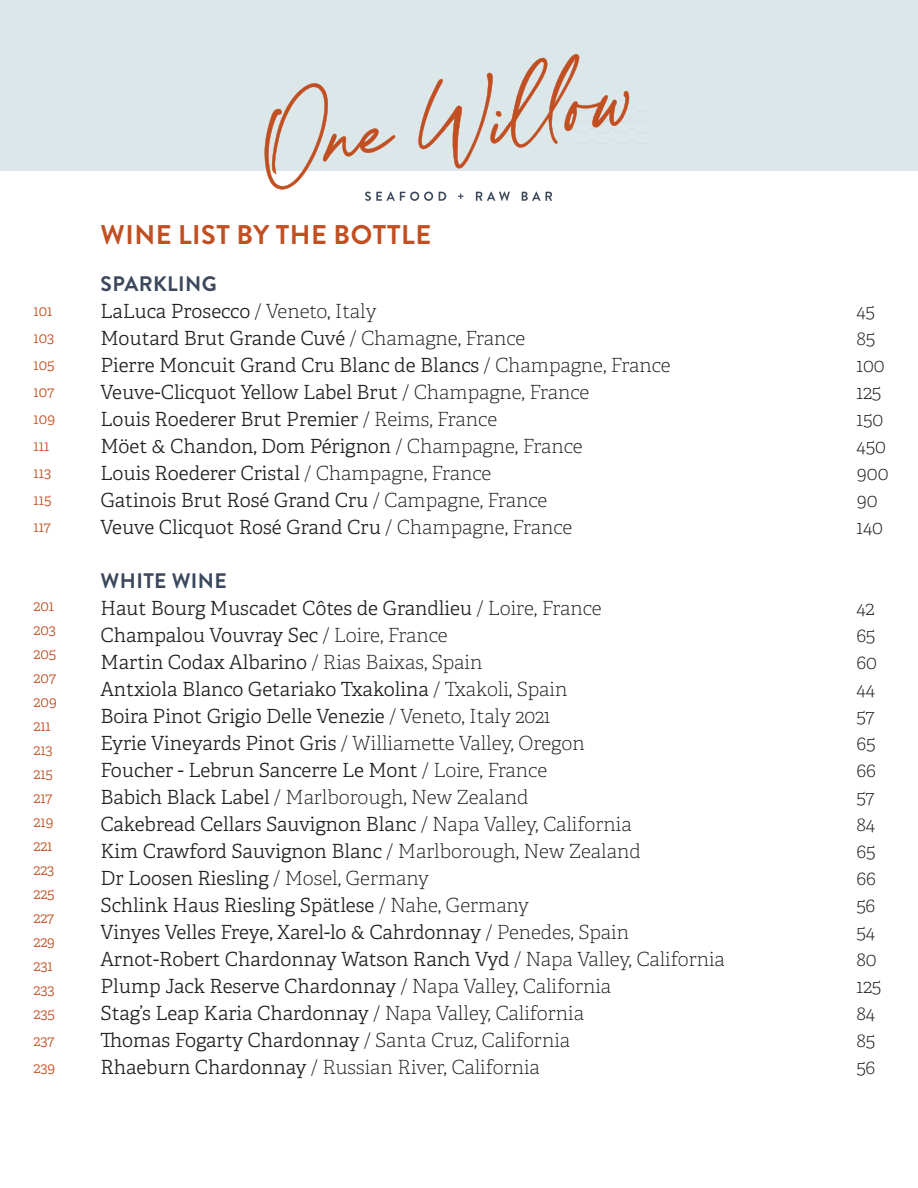
<style>
.page{position:relative;width:918px;height:1188px;background:#fff}
.page>*{position:absolute;margin:0;border:0;box-sizing:border-box;transform-origin:0 0}
.t1{font:700 27px "Brandon Grotesque";letter-spacing:.02em;color:#c24f21}
.t2{font:700 21px "Brandon Grotesque";letter-spacing:.02em;color:#3c485d}
.t3{font:300 19.5px "Adelle";color:#231f20}
.t4{font:100 19.5px "Adelle";color:#231f20}
.t5{font:300 15px "Adelle";color:#c24f21}
.s1{font-weight:100}
.s2{font-weight:300}
</style>
<div class="page">
<div style="left:0;top:0;width:918px;height:171px;background:#dce7e9"></div>
<svg style="left:265px;top:54px;width:365px;height:147px"></svg>
<p class="t5" style="left:33px;top:301px;width:20px">101</p>
<p class="t5" style="left:33px;top:328px;width:22px">103</p>
<p class="t5" style="left:33px;top:355px;width:23px">105</p>
<p class="t5" style="left:33px;top:382px;width:22px">107</p>
<p class="t5" style="left:33px;top:409px;width:23px">109</p>
<p class="t5" style="left:33px;top:436px;width:17px">111</p>
<p class="t5" style="left:33px;top:463px;width:19px">113</p>
<p class="t5" style="left:33px;top:490px;width:20px">115</p>
<p class="t5" style="left:33px;top:517px;width:19px">117</p>
<p class="t5" style="left:33px;top:597px;width:22px">201</p>
<p class="t5" style="left:33px;top:621px;width:24px">203</p>
<p class="t5" style="left:33px;top:645px;width:24px">205</p>
<p class="t5" style="left:33px;top:669px;width:24px">207</p>
<p class="t5" style="left:33px;top:693px;width:25px">209</p>
<p class="t5" style="left:33px;top:717px;width:19px">211</p>
<p class="t5" style="left:33px;top:741px;width:21px">213</p>
<p class="t5" style="left:33px;top:765px;width:21px">215</p>
<p class="t5" style="left:33px;top:789px;width:21px">217</p>
<p class="t5" style="left:33px;top:813px;width:22px">219</p>
<p class="t5" style="left:33px;top:837px;width:21px">221</p>
<p class="t5" style="left:33px;top:861px;width:22px">223</p>
<p class="t5" style="left:33px;top:885px;width:23px">225</p>
<p class="t5" style="left:33px;top:909px;width:22px">227</p>
<p class="t5" style="left:33px;top:933px;width:23px">229</p>
<p class="t5" style="left:33px;top:957px;width:21px">231</p>
<p class="t5" style="left:33px;top:981px;width:23px">233</p>
<p class="t5" style="left:33px;top:1005px;width:23px">235</p>
<p class="t5" style="left:33px;top:1032px;width:22px">237</p>
<p class="t5" style="left:33px;top:1059px;width:23px">239</p>
<p class="t1" style="left:101px;top:215px;width:332px">WINE LIST BY THE BOTTLE</p>
<p class="t2" style="left:101px;top:269px;width:118px">SPARKLING</p>
<p class="t3" style="left:100px;top:299px;width:278px">LaLuca Prosecco <span class="s1">/ Veneto, Italy</span></p>
<p class="t4" style="left:856px;top:299px;width:20px">45</p>
<p class="t3" style="left:100px;top:326px;width:426px">Moutard Brut Grande Cuvé <span class="s1">/ Chamagne, France</span></p>
<p class="t4" style="left:856px;top:326px;width:20px">85</p>
<p class="t3" style="left:100px;top:353px;width:572px">Pierre Moncuit Grand Cru Blanc de Blancs <span class="s1">/ Champagne, France</span></p>
<p class="t4" style="left:856px;top:353px;width:30px">100</p>
<p class="t3" style="left:100px;top:380px;width:490px">Veuve-Clicquot Yellow Label Brut <span class="s1">/ Champagne, France</span></p>
<p class="t4" style="left:856px;top:380px;width:27px">125</p>
<p class="t3" style="left:100px;top:407px;width:398px">Louis Roederer Brut Premier <span class="s1">/ Reims, France</span></p>
<p class="t4" style="left:856px;top:407px;width:28px">150</p>
<p class="t3" style="left:100px;top:434px;width:484px">Möet &amp; Chandon, Dom Pérignon <span class="s1">/ Champagne, France</span></p>
<p class="t4" style="left:856px;top:434px;width:31px">450</p>
<p class="t3" style="left:100px;top:461px;width:392px">Louis Roederer Cristal <span class="s1">/ Champagne, France</span></p>
<p class="t4" style="left:856px;top:461px;width:34px">900</p>
<p class="t3" style="left:100px;top:488px;width:448px">Gatinois Brut Rosé Grand Cru <span class="s1">/ Campagne, France</span></p>
<p class="t4" style="left:856px;top:488px;width:23px">90</p>
<p class="t3" style="left:100px;top:515px;width:473px">Veuve Clicquot Rosé Grand Cru <span class="s1">/ Champagne, France</span></p>
<p class="t4" style="left:856px;top:515px;width:28px">140</p>
<p class="t2" style="left:101px;top:566px;width:128px">WHITE WINE</p>
<p class="t3" style="left:100px;top:596px;width:503px">Haut Bourg Muscadet Côtes de Grandlieu <span class="s1">/ Loire, France</span></p>
<p class="t4" style="left:856px;top:596px;width:19px">42</p>
<p class="t3" style="left:100px;top:623px;width:349px">Champalou Vouvray Sec <span class="s1">/ Loire, France</span></p>
<p class="t4" style="left:856px;top:623px;width:21px">65</p>
<p class="t3" style="left:100px;top:650px;width:384px">Martin Codax Albarino <span class="s1">/ Rias Baixas, Spain</span></p>
<p class="t4" style="left:856px;top:650px;width:22px">60</p>
<p class="t3" style="left:100px;top:677px;width:468px">Antxiola Blanco Getariako Txakolina <span class="s1">/ Txakoli, Spain</span></p>
<p class="t4" style="left:856px;top:677px;width:20px">44</p>
<p class="t3" style="left:100px;top:704px;width:452px">Boira Pinot Grigio Delle Venezie <span class="s1">/ Veneto, Italy 2021</span></p>
<p class="t4" style="left:856px;top:704px;width:19px">57</p>
<p class="t4" style="left:100px;top:731px;width:486px"><span class="s2">Eyrie Vineyards Pinot Gris</span> / Williamette Valley, Oregon</p>
<p class="t4" style="left:856px;top:731px;width:21px">65</p>
<p class="t3" style="left:100px;top:758px;width:448px">Foucher - Lebrun Sancerre Le Mont <span class="s1">/ Loire, France</span></p>
<p class="t4" style="left:856px;top:758px;width:21px">66</p>
<p class="t4" style="left:100px;top:785px;width:430px"><span class="s2">Babich Black Label</span> / Marlborough, New Zealand</p>
<p class="t4" style="left:856px;top:785px;width:19px">57</p>
<p class="t3" style="left:100px;top:812px;width:533px">Cakebread Cellars Sauvignon Blanc <span class="s1">/ Napa Valley, California</span></p>
<p class="t4" style="left:856px;top:812px;width:20px">84</p>
<p class="t3" style="left:100px;top:839px;width:542px">Kim Crawford Sauvignon Blanc <span class="s1">/ Marlborough, New Zealand</span></p>
<p class="t4" style="left:856px;top:839px;width:21px">65</p>
<p class="t3" style="left:100px;top:866px;width:330px">Dr Loosen Riesling <span class="s1">/ Mosel, Germany</span></p>
<p class="t4" style="left:856px;top:866px;width:21px">66</p>
<p class="t3" style="left:100px;top:893px;width:430px">Schlink Haus Riesling Spätlese <span class="s1">/ Nahe, Germany</span></p>
<p class="t4" style="left:856px;top:893px;width:21px">56</p>
<p class="t3" style="left:100px;top:920px;width:530px">Vinyes Velles Freye, Xarel-lo &amp; Cahrdonnay <span class="s1">/ Penedes, Spain</span></p>
<p class="t4" style="left:856px;top:920px;width:20px">54</p>
<p class="t3" style="left:100px;top:947px;width:626px">Arnot-Robert Chardonnay Watson Ranch Vyd <span class="s1">/ Napa Valley, California</span></p>
<p class="t4" style="left:856px;top:947px;width:22px">80</p>
<p class="t3" style="left:100px;top:974px;width:512px">Plump Jack Reserve Chardonnay <span class="s1">/ Napa Valley, California</span></p>
<p class="t4" style="left:856px;top:974px;width:27px">125</p>
<p class="t3" style="left:100px;top:1001px;width:485px">Stag’s Leap Karia Chardonnay <span class="s1">/ Napa Valley, California</span></p>
<p class="t4" style="left:856px;top:1001px;width:20px">84</p>
<p class="t3" style="left:100px;top:1028px;width:471px">Thomas Fogarty Chardonnay <span class="s1">/ Santa Cruz, California</span></p>
<p class="t4" style="left:856px;top:1028px;width:20px">85</p>
<p class="t4" style="left:100px;top:1055px;width:441px"><span class="s2">Rhaeburn Chardonnay</span> / Russian River, California</p>
<p class="t4" style="left:856px;top:1055px;width:21px">56</p>
</div>
